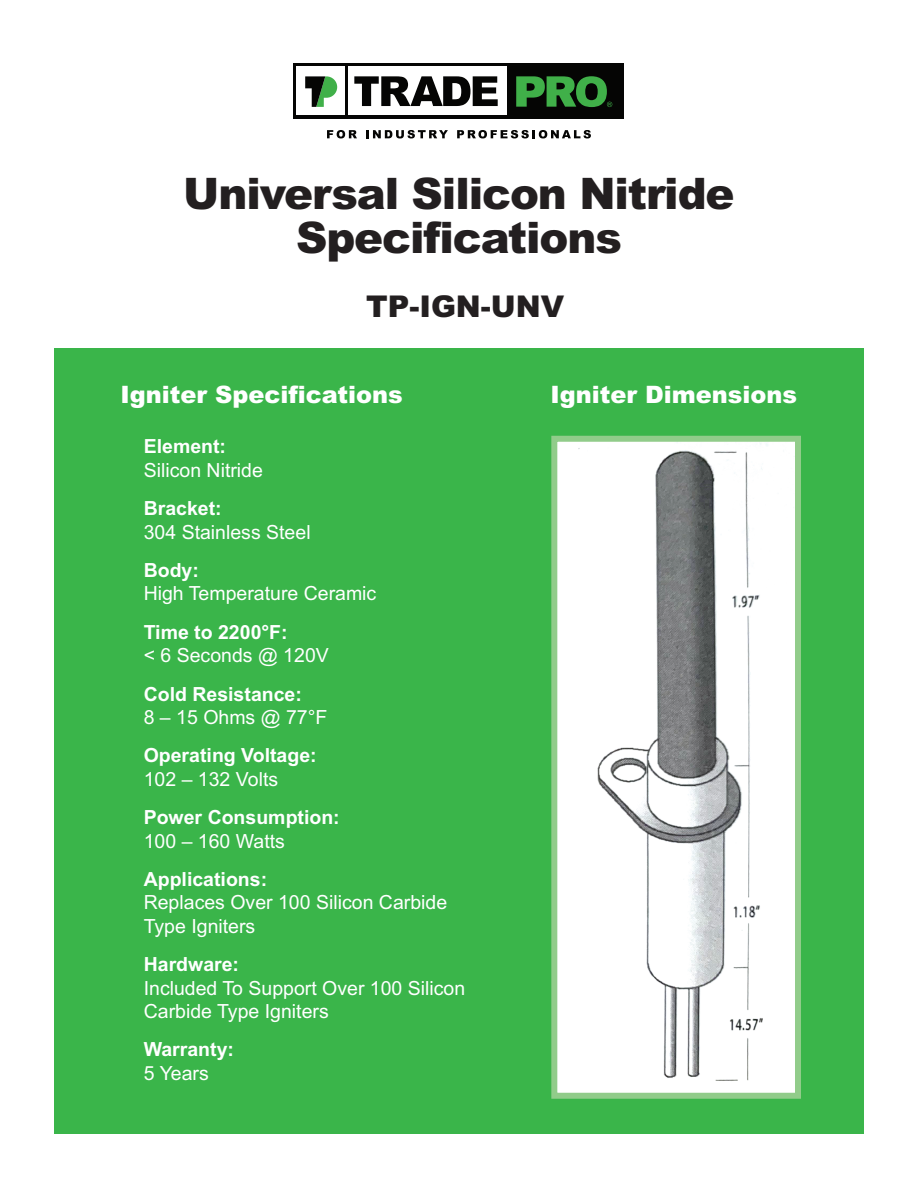
<style>
.page{position:relative;width:918px;height:1188px;background:#fff}
.page>*{position:absolute;margin:0;border:0;box-sizing:border-box;transform-origin:0 0}
.t1{font:900 43.5px/44.1px "Arial";letter-spacing:-.025em;color:#231f20;text-align:center}
.t2{font:900 30px "Arial";color:#231f20}
.t3{font:900 24px "Arial";color:#fff}
.t4{font:19.5px/23.4px "Arial";color:#fff}
.t5{font:700 19.5px "Arial";color:#fff}
</style>
<div class="page">
<div style="left:293px;top:63px;width:330px;height:55px;background:#050504"></div>
<div style="left:297px;top:67px;width:48px;height:48px;background:#fff"></div>
<div style="left:348px;top:67px;width:159px;height:48px;background:#fff"></div>
<svg style="left:354px;top:76px;width:144px;height:30px"></svg>
<svg style="left:305px;top:76px;width:32px;height:31px"></svg>
<svg style="left:516px;top:76px;width:96px;height:31px"></svg>
<svg style="left:327px;top:130px;width:30px;height:8px"></svg>
<svg style="left:366px;top:130px;width:82px;height:8px"></svg>
<svg style="left:457px;top:130px;width:134px;height:8px"></svg>
<div style="left:54px;top:349px;width:810px;height:785px;background:#3ab54a"></div>
<img style="left:558px;top:443px;width:236px;height:649px">
<div style="left:551px;top:436px;width:250px;height:663px;border:6px solid #91cc8a"></div>
<h1 class="t1" style="left:183px;top:172px;width:553px">Universal Silicon Nitride<br>Specifications</h1>
<h2 class="t2" style="left:366px;top:290px;width:200px">TP-IGN-UNV</h2>
<p class="t3" style="left:121px;top:380px;width:284px">Igniter Specifications</p>
<p class="t3" style="left:550px;top:380px;width:248px">Igniter Dimensions</p>
<p class="t5" style="left:144px;top:435px;width:84px">Element:</p>
<p class="t4" style="left:144px;top:458px;width:121px">Silicon Nitride</p>
<p class="t5" style="left:144px;top:497px;width:80px">Bracket:</p>
<p class="t4" style="left:144px;top:520px;width:168px">304 Stainless Steel</p>
<p class="t5" style="left:144px;top:559px;width:57px">Body:</p>
<p class="t4" style="left:144px;top:582px;width:234px">High Temperature Ceramic</p>
<p class="t5" style="left:144px;top:621px;width:145px">Time to 2200°F:</p>
<p class="t4" style="left:144px;top:644px;width:187px">&lt; 6 Seconds @ 120V</p>
<p class="t5" style="left:144px;top:682px;width:160px">Cold Resistance:</p>
<p class="t4" style="left:144px;top:706px;width:185px">8 – 15 Ohms @ 77°F</p>
<p class="t5" style="left:144px;top:744px;width:174px">Operating Voltage:</p>
<p class="t4" style="left:144px;top:767px;width:136px">102 – 132 Volts</p>
<p class="t5" style="left:144px;top:806px;width:198px">Power Consumption:</p>
<p class="t4" style="left:144px;top:829px;width:143px">100 – 160 Watts</p>
<p class="t5" style="left:144px;top:868px;width:125px">Applications:</p>
<p class="t4" style="left:144px;top:891px;width:305px">Replaces Over 100 Silicon Carbide<br>Type Igniters</p>
<p class="t5" style="left:144px;top:953px;width:97px">Hardware:</p>
<p class="t4" style="left:144px;top:976px;width:323px">Included To Support Over 100 Silicon<br>Carbide Type Igniters</p>
<p class="t5" style="left:144px;top:1038px;width:92px">Warranty:</p>
<p class="t4" style="left:144px;top:1061px;width:67px">5 Years</p>
</div>
